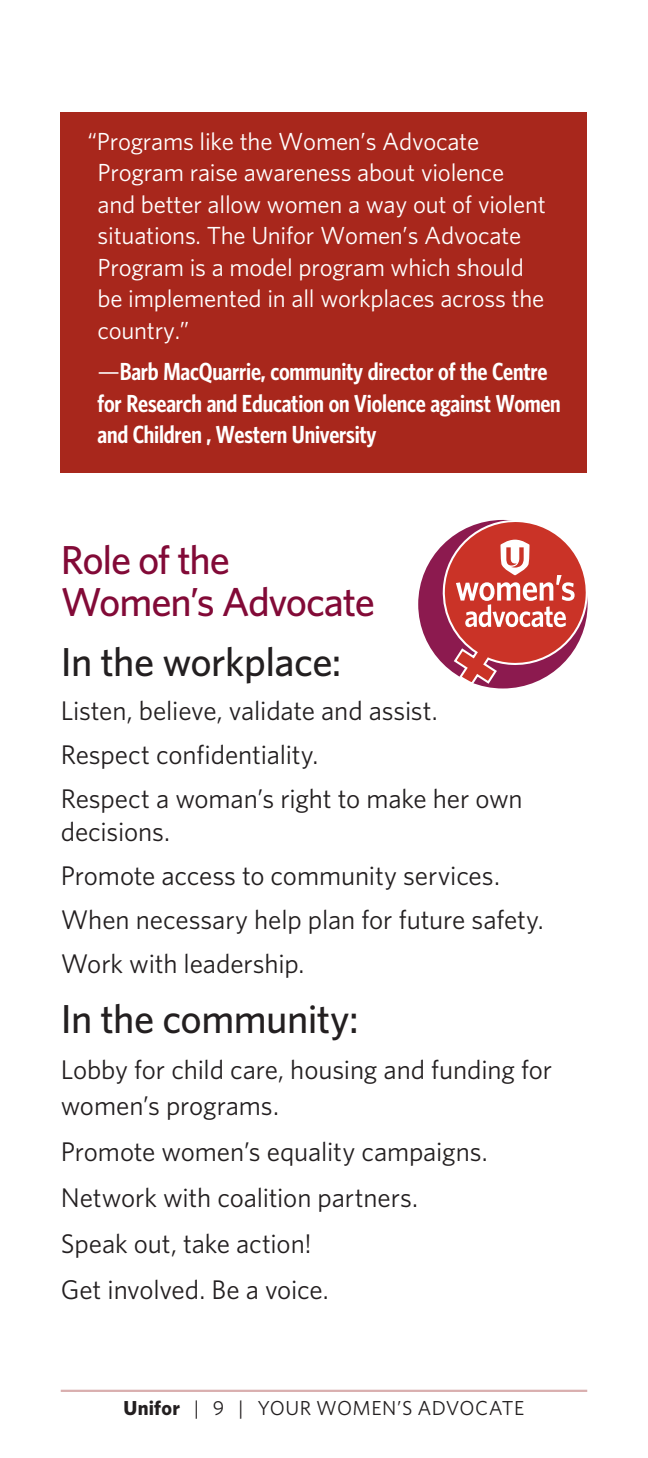
<style>
.page{position:relative;width:648px;height:1458px;background:#fff}
.page>*{position:absolute;margin:0;border:0;box-sizing:border-box;transform-origin:0 0}
._22_point_head{font:500 40.5px "Whitney";letter-spacing:-.015em;color:#231f20}
._43_point_head{font:500 40.5px/42.8px "Whitney";letter-spacing:-.03em;color:#820a37}
.body_text_11_pt{font:27px/33.8px "Whitney";letter-spacing:-.005em;color:#231f20}
.quote_in_balloons{font:24.75px/31.5px "Whitney";letter-spacing:-.01em;color:#fff}
.quote_in_balloons-2{font:600 24.75px/31.5px "Whitney Condensed";letter-spacing:-.01em;color:#fff}
.t1{font:20.25px "Whitney";letter-spacing:.025em;color:#231f20}
.s1{font-family:"Whitney";font-weight:400}
.s2{font-weight:700}
</style>
<div class="page">
<hr style="left:61px;top:1390px;width:526px;height:2px;background:#d9afaf">
<div style="left:61px;top:113px;width:526px;height:360px;background:#a8271c"></div>
<div style="left:419px;top:520px;width:168px;height:168px;background:#8c1a4f;border-radius:50%"></div>
<svg style="left:440px;top:520px;width:147px;height:166px"></svg>
<p class="quote_in_balloons" style="left:98px;top:125px;width:450px;text-indent:-10px">“Programs like the Women’s Advocate Program raise awareness about violence and better allow women a way out of violent situations. The Unifor Women’s Advocate Program is a model program which should be implemented in all workplaces across the country.”</p>
<p class="quote_in_balloons-2" style="left:98px;top:356px;width:465px"><span class="s1">—</span>Barb MacQuarrie, community director of the Centre for Research and Education on Violence against Women and Children , Western University</p>
<p class="_43_point_head" style="left:61px;top:537px;width:316px">Role of the<br>Women’s Advocate</p>
<p class="_22_point_head" style="left:61px;top:637px;width:282px">In the workplace:</p>
<p class="body_text_11_pt" style="left:61px;top:693px;width:378px">Listen, believe, validate and assist.</p>
<p class="body_text_11_pt" style="left:61px;top:737px;width:259px">Respect confidentiality.</p>
<p class="body_text_11_pt" style="left:61px;top:781px;width:463px">Respect a woman’s right to make her own decisions.</p>
<p class="body_text_11_pt" style="left:61px;top:858px;width:441px">Promote access to community services.</p>
<p class="body_text_11_pt" style="left:61px;top:902px;width:485px">When necessary help plan for future safety.</p>
<p class="body_text_11_pt" style="left:61px;top:946px;width:245px">Work with leadership.</p>
<p class="_22_point_head" style="left:61px;top:994px;width:300px">In the community:</p>
<p class="body_text_11_pt" style="left:61px;top:1051px;width:493px;line-height:36px">Lobby for child care, housing and funding for women’s programs.</p>
<p class="body_text_11_pt" style="left:61px;top:1134px;width:429px">Promote women’s equality campaigns.</p>
<p class="body_text_11_pt" style="left:61px;top:1180px;width:359px">Network with coalition partners.</p>
<p class="body_text_11_pt" style="left:61px;top:1226px;width:253px">Speak out, take action!</p>
<p class="body_text_11_pt" style="left:61px;top:1272px;width:270px">Get involved. Be a voice.</p>
<p class="t1" style="left:123px;top:1396px;width:402px"><span class="s2">Unifor</span> | 9 | YOUR WOMEN’S ADVOCATE</p>
</div>
